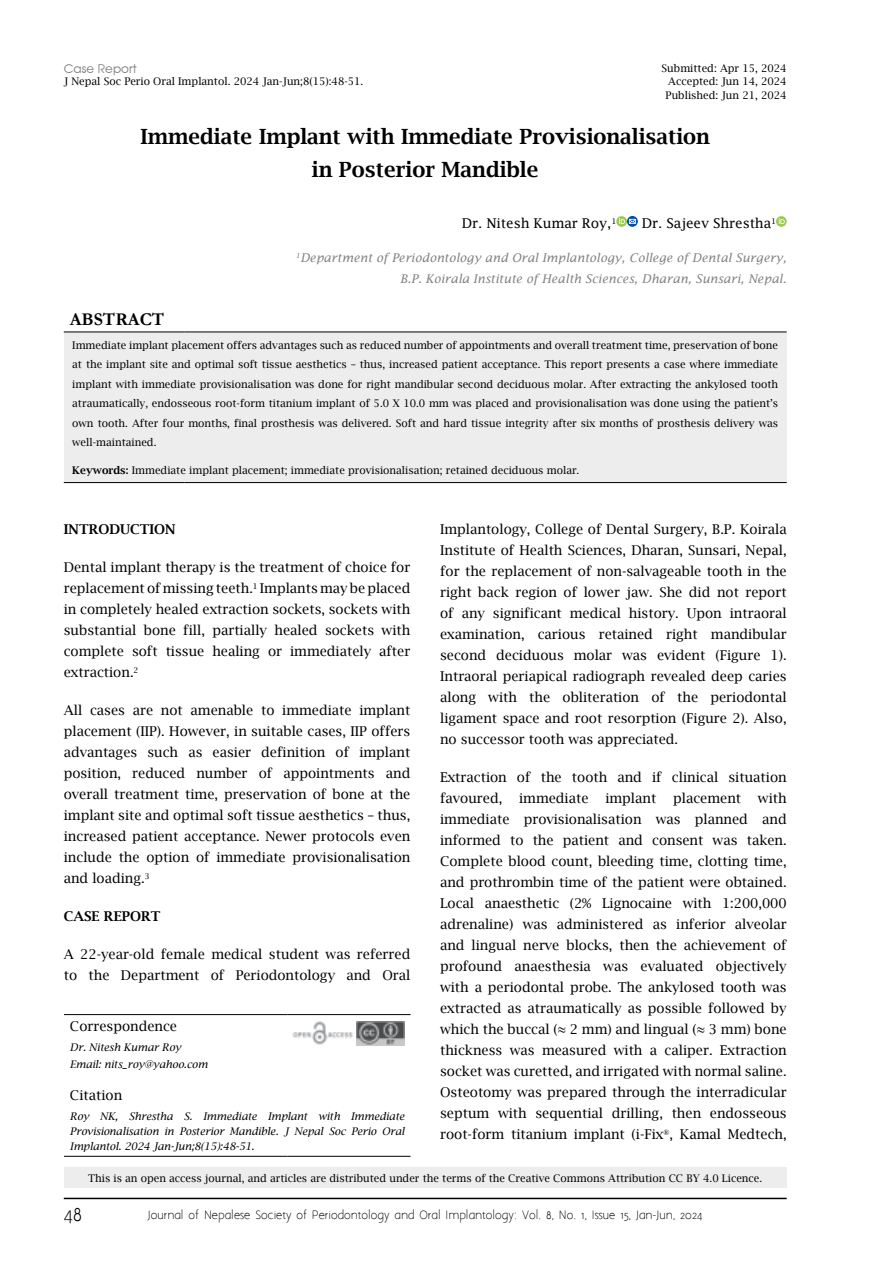
<style>
.page{position:relative;width:893px;height:1263px;background:#fff}
.page>*{position:absolute;margin:0;border:0;box-sizing:border-box;transform-origin:0 0}
.t1{font:600 21px/33px "Lucida Bright";color:#000;text-align:center}
.t2{font:700 18px "Garamond";color:#000}
.t3{font:18px "Aaargh Normal";color:#000}
.t4{font:13.5px/21px "Lucida Bright";color:#000;text-align:justify}
.t5{font:13.5px "Lucida Fax";letter-spacing:-.01em;color:#000}
.t6{font:600 13.5px "Lucida Bright";color:#000}
.t7{font:italic 12px/21px "Lucida Fax";color:#808285;text-align:right}
.t8{font:12px "Advance Normal";color:#808285}
.t9{font:10.5px/19.5px "Lucida Bright";color:#000;text-align:justify}
.t10{font:italic 10.5px/15px "Lucida Bright";color:#000}
.t11{font:10.5px "Aaargh Normal";color:#000}
.s1{font-weight:600}
</style>
<div class="page">
<hr style="left:64px;top:1198px;width:723px;height:1px;background:#000">
<div style="left:64px;top:332px;width:723px;height:151px;background:#ededee"></div>
<hr style="left:64px;top:332px;width:120px;height:1px;background:#000">
<hr style="left:184px;top:332px;width:603px;height:1px;background:#000">
<hr style="left:64px;top:482px;width:120px;height:1px;background:#000">
<hr style="left:184px;top:482px;width:603px;height:1px;background:#000">
<svg style="left:616px;top:216px;width:22px;height:11px"></svg>
<svg style="left:776px;top:216px;width:11px;height:11px"></svg>
<hr style="left:64px;top:1014px;width:223px;height:1px;background:#000">
<hr style="left:287px;top:1014px;width:124px;height:1px;background:#000">
<hr style="left:64px;top:1156px;width:223px;height:1px;background:#000">
<hr style="left:287px;top:1156px;width:124px;height:1px;background:#000">
<img style="left:292px;top:1021px;width:61px;height:24px">
<img style="left:357px;top:1021px;width:48px;height:24px">
<div style="left:64px;top:1168px;width:723px;height:20px;background:#ededee"></div>
<p class="t8" style="left:64px;top:61px;width:75px">Case Report</p>
<p class="t9" style="left:64px;top:72px;width:301px">J Nepal Soc Perio Oral Implantol. 2024 Jan-Jun;8(15):48-51.</p>
<p class="t9" style="left:666px;top:61px;width:122px;line-height:13.5px;text-indent:-4px">Submitted: Apr 15, 2024<br>Accepted: Jun 14, 2024<br>Published: Jun 21, 2024</p>
<h1 class="t1" style="left:141px;top:120px;width:571px">Immediate Implant with Immediate Provisionalisation in Posterior Mandible</h1>
<p class="t5" style="left:462px;top:216px;width:156px">Dr. Nitesh Kumar Roy,<sup>1</sup></p>
<p class="t5" style="left:642px;top:216px;width:136px">Dr. Sajeev Shrestha<sup>1</sup></p>
<p class="t7" style="left:296px;top:247px;width:492px"><sup>1</sup>Department of Periodontology and Oral Implantology, College of Dental Surgery,<br>B.P. Koirala Institute of Health Sciences, Dharan, Sunsari, Nepal.</p>
<h2 class="t2" style="left:70px;top:307px;width:96px">ABSTRACT</h2>
<p class="t9" style="left:72px;top:335px;width:707px">Immediate implant placement offers advantages such as reduced number of appointments and overall treatment time, preservation of bone at the implant site and optimal soft tissue aesthetics – thus, increased patient acceptance. This report presents a case where immediate implant with immediate provisionalisation was done for right mandibular second deciduous molar. After extracting the ankylosed tooth atraumatically, endosseous root-form titanium implant of 5.0 X 10.0 mm was placed and provisionalisation was done using the patient’s own tooth. After four months, final prosthesis was delivered. Soft and hard tissue integrity after six months of prosthesis delivery was well-maintained.</p>
<p class="t9" style="left:72px;top:460px;width:509px"><span class="s1">Keywords:</span> Immediate implant placement; immediate provisionalisation; retained deciduous molar.</p>
<p class="t6" style="left:64px;top:522px;width:113px">INTRODUCTION</p>
<p class="t4" style="left:64px;top:557px;width:348px">Dental implant therapy is the treatment of choice for replacement of missing teeth.<sup>1</sup> Implants may be placed in completely healed extraction sockets, sockets with substantial bone fill, partially healed sockets with complete soft tissue healing or immediately after extraction.<sup>2</sup></p>
<p class="t4" style="left:64px;top:700px;width:348px">All cases are not amenable to immediate implant placement (IIP). However, in suitable cases, IIP offers advantages such as easier definition of implant position, reduced number of appointments and overall treatment time, preservation of bone at the implant site and optimal soft tissue aesthetics – thus, increased patient acceptance. Newer protocols even include the option of immediate provisionalisation and loading.<sup>3</sup></p>
<p class="t6" style="left:64px;top:909px;width:98px">CASE REPORT</p>
<p class="t4" style="left:64px;top:944px;width:348px">A 22-year-old female medical student was referred to the Department of Periodontology and Oral</p>
<p class="t4" style="left:70px;top:1016px;width:109px">Correspondence</p>
<p class="t10" style="left:70px;top:1039px;width:139px;line-height:17.1px">Dr. Nitesh Kumar Roy<br>Email: nits_roy@yahoo.com</p>
<p class="t4" style="left:70px;top:1085px;width:54px">Citation</p>
<p class="t10" style="left:70px;top:1109px;width:336px;text-align:justify">Roy NK, Shrestha S. Immediate Implant with Immediate Provisionalisation in Posterior Mandible. J Nepal Soc Perio Oral Implantol. 2024 Jan-Jun;8(15):48-51.</p>
<p class="t4" style="left:440px;top:519px;width:348px">Implantology, College of Dental Surgery, B.P. Koirala Institute of Health Sciences, Dharan, Sunsari, Nepal, for the replacement of non-salvageable tooth in the right back region of lower jaw. She did not report of any significant medical history. Upon intraoral examination, carious retained right mandibular second deciduous molar was evident (Figure 1).<br>Intraoral periapical radiograph revealed deep caries along with the obliteration of the periodontal ligament space and root resorption (Figure 2). Also, no successor tooth was appreciated.</p>
<p class="t4" style="left:440px;top:767px;width:348px">Extraction of the tooth and if clinical situation favoured, immediate implant placement with immediate provisionalisation was planned and informed to the patient and consent was taken.<br>Complete blood count, bleeding time, clotting time, and prothrombin time of the patient were obtained.<br>Local anaesthetic (2% Lignocaine with 1:200,000 adrenaline) was administered as inferior alveolar and lingual nerve blocks, then the achievement of profound anaesthesia was evaluated objectively with a periodontal probe. The ankylosed tooth was extracted as atraumatically as possible followed by which the buccal (≈ 2 mm) and lingual (≈ 3 mm) bone thickness was measured with a caliper. Extraction socket was curetted, and irrigated with normal saline.<br>Osteotomy was prepared through the interradicular septum with sequential drilling, then endosseous root-form titanium implant (i-Fix<sup>®</sup>, Kamal Medtech,</p>
<p class="t9" style="left:88px;top:1168px;width:675px">This is an open access journal, and articles are distributed under the terms of the Creative Commons Attribution CC BY 4.0 Licence.</p>
<h2 class="t3" style="left:64px;top:1204px;width:20px">48</h2>
<p class="t11" style="left:148px;top:1209px;width:556px">Journal of Nepalese Society of Periodontology and Oral Implantology: Vol. 8, No. 1, Issue 15, Jan-Jun, 2024</p>
</div>
